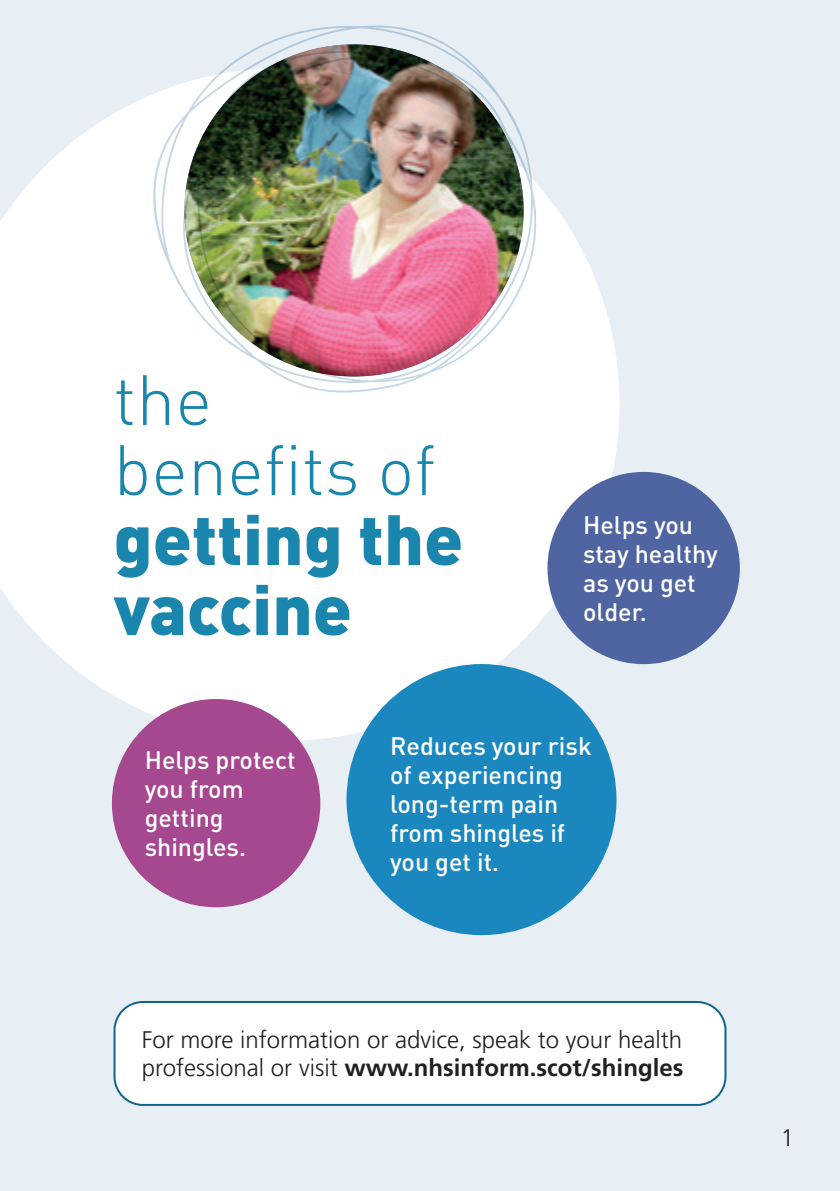
<style>
.page{position:relative;width:840px;height:1191px;background:#fff}
.page>*{position:absolute;margin:0;border:0;box-sizing:border-box;transform-origin:0 0}
.Body_Text{font:900 70px/70px "DIN";color:#1a86ad}
.Image_point{font:500 25px/29px "DIN";color:#fff}
.body_text_bold_note{font:300 24px/28px "Frutiger";color:#231f20}
.Body_Text-2{font:300 24px "Frutiger";color:#231f20}
.s1{font-weight:300}
.s2{font-family:"Frutiger LT Std";font-weight:700}
</style>
<div class="page">
<div style="left:0;top:0;width:839px;height:1191px;background:#e7eef4"></div>
<div style="left:114px;top:1002px;width:611px;height:103px;background:#fff;border-radius:28px"></div>
<div style="left:113px;top:1001px;width:613px;height:105px;border:2px solid #116490;border-radius:28px"></div>
<svg style="left:0;top:95px;width:619px;height:646px;fill:#fff"></svg>
<img style="left:151px;top:25px;width:387px;height:369px">
<div style="left:346px;top:664px;width:270px;height:271px;background:#1b87bf;border-radius:50%"></div>
<div style="left:112px;top:699px;width:208px;height:208px;background:#a54890;border-radius:50%"></div>
<div style="left:547px;top:472px;width:192px;height:192px;background:#4f65a1;border-radius:50%"></div>
<p class="Body_Text" style="left:113px;top:361px;width:351px"><span class="s1">the benefits of </span>getting the vaccine</p>
<p class="Image_point" style="left:583px;top:509px;width:136px">Helps you stay healthy as you get older.</p>
<p class="Image_point" style="left:145px;top:745px;width:152px">Helps protect you from getting shingles.</p>
<p class="Image_point" style="left:390px;top:730px;width:203px">Reduces your risk of experiencing long-term pain from shingles if you get it.</p>
<p class="body_text_bold_note" style="left:142px;top:1025px;width:542px">For more information or advice, speak to your health professional or visit <span class="s2">www.nhsinform.scot/shingles</span></p>
<p class="Body_Text-2" style="left:780px;top:1124px;width:15px">1</p>
</div>
